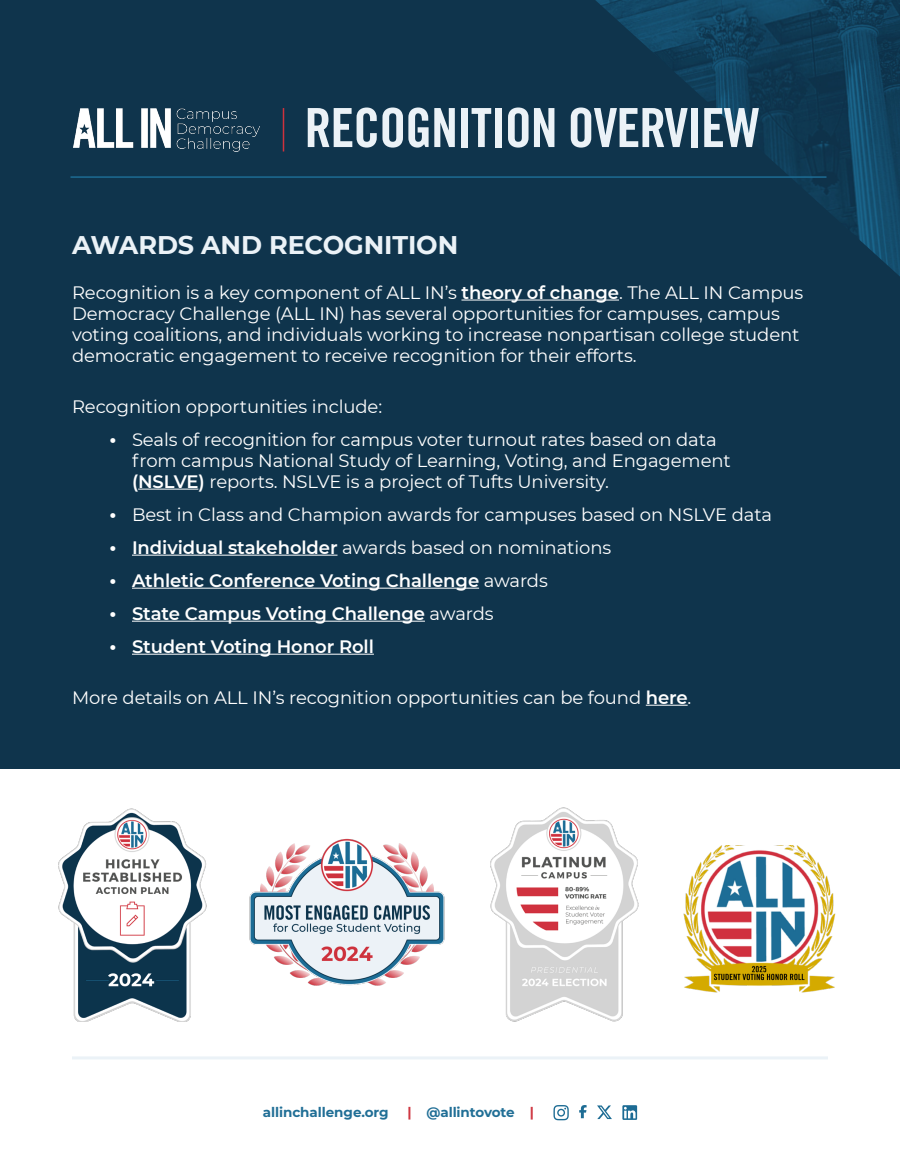
<style>
.page{position:relative;width:900px;height:1166px;background:#fff}
.page>*{position:absolute;margin:0;border:0;box-sizing:border-box;transform-origin:0 0}
.t1{font:54px "Trade Gothic LT Pro Bd Cn 20";letter-spacing:-.02em;color:#ebf2f7}
.t2{font:700 25.5px "Montserrat";letter-spacing:-.005em;color:#ebf2f7}
.t3{font:18px/21px "Montserrat";letter-spacing:-.005em;color:#fff}
.t4{font:600 18px "Montserrat";letter-spacing:-.005em;color:#fff}
.t5{font:700 13.5px "Montserrat";letter-spacing:-.005em;color:#216f96}
.s1{font-weight:600}
.s2{font-weight:700;font-size:19.5px}
.s3{font-weight:400}
.s4{color:#cf3641}
</style>
<div class="page">
<div style="left:0;top:0;width:900px;height:769px;background:#0f344c"></div>
<img style="left:72px;top:108px;width:189px;height:43px">
<hr style="left:461px;top:299px;width:158px;height:1px;background:#fff">
<hr style="left:138px;top:488px;width:60px;height:1px;background:#fff">
<hr style="left:132px;top:554px;width:206px;height:1px;background:#fff">
<hr style="left:132px;top:587px;width:347px;height:1px;background:#fff">
<hr style="left:132px;top:620px;width:293px;height:1px;background:#fff">
<hr style="left:132px;top:653px;width:242px;height:1px;background:#fff">
<hr style="left:646px;top:704px;width:42px;height:1px;background:#fff">
<img style="left:249px;top:838px;width:196px;height:148px">
<img style="left:683px;top:845px;width:153px;height:148px">
<img style="left:490px;top:807px;width:149px;height:214px">
<img style="left:58px;top:808px;width:149px;height:213px">
<hr style="left:72px;top:1056px;width:756px;height:3px;background:#ebf2f7">
<hr style="left:283px;top:108px;width:1px;height:43px;background:#ce323d">
<hr style="left:70px;top:176px;width:756px;height:2px;background:#1d6c94">
<svg style="left:553px;top:1105px;width:16px;height:15px"></svg>
<svg style="left:579px;top:1105px;width:8px;height:13px"></svg>
<svg style="left:597px;top:1105px;width:15px;height:14px"></svg>
<svg style="left:622px;top:1105px;width:15px;height:14px"></svg>
<p class="t1" style="left:304px;top:95px;width:457px">RECOGNITION OVERVIEW</p>
<p class="t2" style="left:72px;top:227px;width:388px">AWARDS AND RECOGNITION</p>
<p class="t3" style="left:72px;top:281px;width:733px">Recognition is a key component of ALL IN’s <span class="s1">theory of change</span>. The ALL IN Campus Democracy Challenge (ALL IN) has several opportunities for campuses, campus voting coalitions, and individuals working to increase nonpartisan college student democratic engagement to receive recognition for their efforts.</p>
<p class="t3" style="left:72px;top:395px;width:312px">Recognition opportunities include:</p>
<p class="t3" style="left:132px;top:428px;width:600px;text-indent:-22px"><span class="s2">•</span> Seals of recognition for campus voter turnout rates based on data from campus National Study of Learning, Voting, and Engagement <span class="s1">(NSLVE)</span> reports. NSLVE is a project of Tufts University.</p>
<p class="t3" style="left:110px;top:503px;width:664px"><span class="s2">•</span> Best in Class and Champion awards for campuses based on NSLVE data</p>
<p class="t3" style="left:110px;top:536px;width:503px"><span class="s2">•</span> <span class="s1">Individual stakeholder</span> awards based on nominations</p>
<p class="t4" style="left:110px;top:567px;width:440px"><span class="s2">•</span> Athletic Conference Voting Challenge <span class="s3">awards</span></p>
<p class="t4" style="left:110px;top:600px;width:386px"><span class="s2">•</span> State Campus Voting Challenge <span class="s3">awards</span></p>
<p class="t4" style="left:110px;top:633px;width:266px"><span class="s2">•</span> Student Voting Honor Roll</p>
<p class="t3" style="left:72px;top:686px;width:621px">More details on ALL IN’s recognition opportunities can be found <span class="s1">here</span>.</p>
<p class="t5" style="left:263px;top:1102px;width:127px">allinchallenge.org</p>
<p class="t5" style="left:407px;top:1102px;width:128px"><span class="s4">|</span> @allintovote <span class="s4">|</span></p>
</div>
